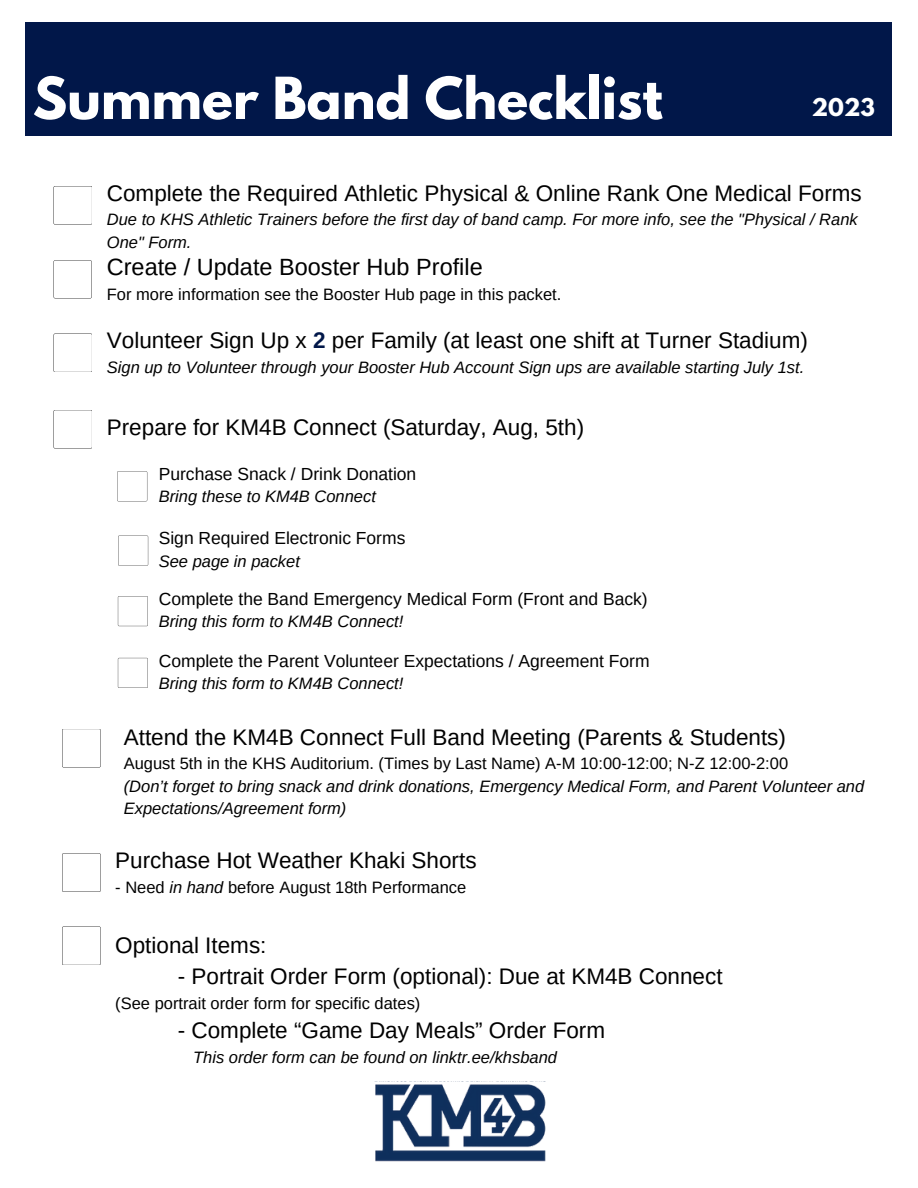
<style>
.page{position:relative;width:918px;height:1188px;background:#fff}
.page>*{position:absolute;margin:0;border:0;box-sizing:border-box;transform-origin:0 0}
.t1{font:700 51.3px "League Spartan";color:#fff}
.t2{font:23.55px "Arimo";color:#000}
.t3{font:22.5px "Arimo";color:#000}
.t4{font:700 21.75px "League Spartan";color:#fff}
.t5{font:17.55px "Arimo";color:#000}
.t6{font:italic 16.5px/22.5px "Arimo";color:#000}
.t7{font:16.5px "Arimo";color:#000}
.s1{font-weight:700;color:#011749}
.s2{font-style:italic}
</style>
<div class="page">
<svg style="left:54px;top:186px;width:38px;height:39px"></svg>
<svg style="left:62px;top:926px;width:39px;height:39px"></svg>
<div style="left:25px;top:22px;width:867px;height:114px;background:#011749"></div>
<img style="left:375px;top:1084px;width:171px;height:78px">
<svg style="left:62px;top:853px;width:39px;height:39px"></svg>
<svg style="left:54px;top:333px;width:38px;height:39px"></svg>
<svg style="left:117px;top:471px;width:30px;height:30px"></svg>
<svg style="left:54px;top:410px;width:38px;height:39px"></svg>
<svg style="left:54px;top:260px;width:38px;height:38px"></svg>
<svg style="left:118px;top:536px;width:30px;height:30px"></svg>
<svg style="left:118px;top:596px;width:30px;height:30px"></svg>
<svg style="left:118px;top:658px;width:30px;height:30px"></svg>
<svg style="left:62px;top:729px;width:39px;height:39px"></svg>
<h1 class="t1" style="left:33px;top:73px;width:631px">Summer Band Checklist</h1>
<h3 class="t4" style="left:812px;top:97px;width:65px">2023</h3>
<h3 class="t3" style="left:107px;top:180px;width:757px">Complete the Required Athletic Physical &amp; Online Rank One Medical Forms</h3>
<p class="t6" style="left:107px;top:208px;width:752px">Due to KHS Athletic Trainers before the first day of band camp. For more info, see the "Physical / Rank<br>One" Form.</p>
<h2 class="t2" style="left:107px;top:254px;width:377px">Create / Update Booster Hub Profile</h2>
<p class="t7" style="left:107px;top:285px;width:456px">For more information see the Booster Hub page in this packet.</p>
<h3 class="t3" style="left:107px;top:328px;width:703px">Volunteer Sign Up x <span class="s1">2</span> per Family (at least one shift at Turner Stadium)</h3>
<p class="t6" style="left:107px;top:356px;width:699px">Sign up to Volunteer through your Booster Hub Account Sign ups are available starting July 1st.</p>
<h3 class="t3" style="left:107px;top:415px;width:479px">Prepare for KM4B Connect (Saturday, Aug, 5th)</h3>
<p class="t5" style="left:159px;top:464px;width:259px">Purchase Snack / Drink Donation</p>
<p class="t6" style="left:159px;top:485px;width:219px">Bring these to KM4B Connect</p>
<p class="t5" style="left:159px;top:529px;width:248px">Sign Required Electronic Forms</p>
<p class="t6" style="left:159px;top:550px;width:143px">See page in packet</p>
<p class="t5" style="left:159px;top:589px;width:490px">Complete the Band Emergency Medical Form (Front and Back)</p>
<p class="t6" style="left:159px;top:610px;width:246px">Bring this form to KM4B Connect!</p>
<p class="t5" style="left:159px;top:651px;width:492px">Complete the Parent Volunteer Expectations / Agreement Form</p>
<p class="t6" style="left:159px;top:672px;width:246px">Bring this form to KM4B Connect!</p>
<h3 class="t3" style="left:124px;top:724px;width:664px">Attend the KM4B Connect Full Band Meeting (Parents &amp; Students)</h3>
<p class="t7" style="left:124px;top:754px;width:666px">August 5th in the KHS Auditorium. (Times by Last Name) A-M 10:00-12:00; N-Z 12:00-2:00</p>
<p class="t6" style="left:124px;top:775px;width:742px">(Don’t forget to bring snack and drink donations, Emergency Medical Form, and Parent Volunteer and<br>Expectations/Agreement form)</p>
<h3 class="t3" style="left:115px;top:847px;width:363px">Purchase Hot Weather Khaki Shorts</h3>
<p class="t7" style="left:115px;top:878px;width:353px">- Need <span class="s2">in hand</span> before August 18th Performance</p>
<h3 class="t3" style="left:115px;top:932px;width:153px">Optional Items:</h3>
<h3 class="t3" style="left:178px;top:964px;width:546px">- Portrait Order Form (optional): Due at KM4B Connect</h3>
<p class="t7" style="left:115px;top:994px;width:307px">(See portrait order form for specific dates)</p>
<h3 class="t3" style="left:178px;top:1018px;width:429px">- Complete “Game Day Meals” Order Form</h3>
<p class="t6" style="left:193px;top:1046px;width:365px">This order form can be found on linktr.ee/khsband</p>
</div>
